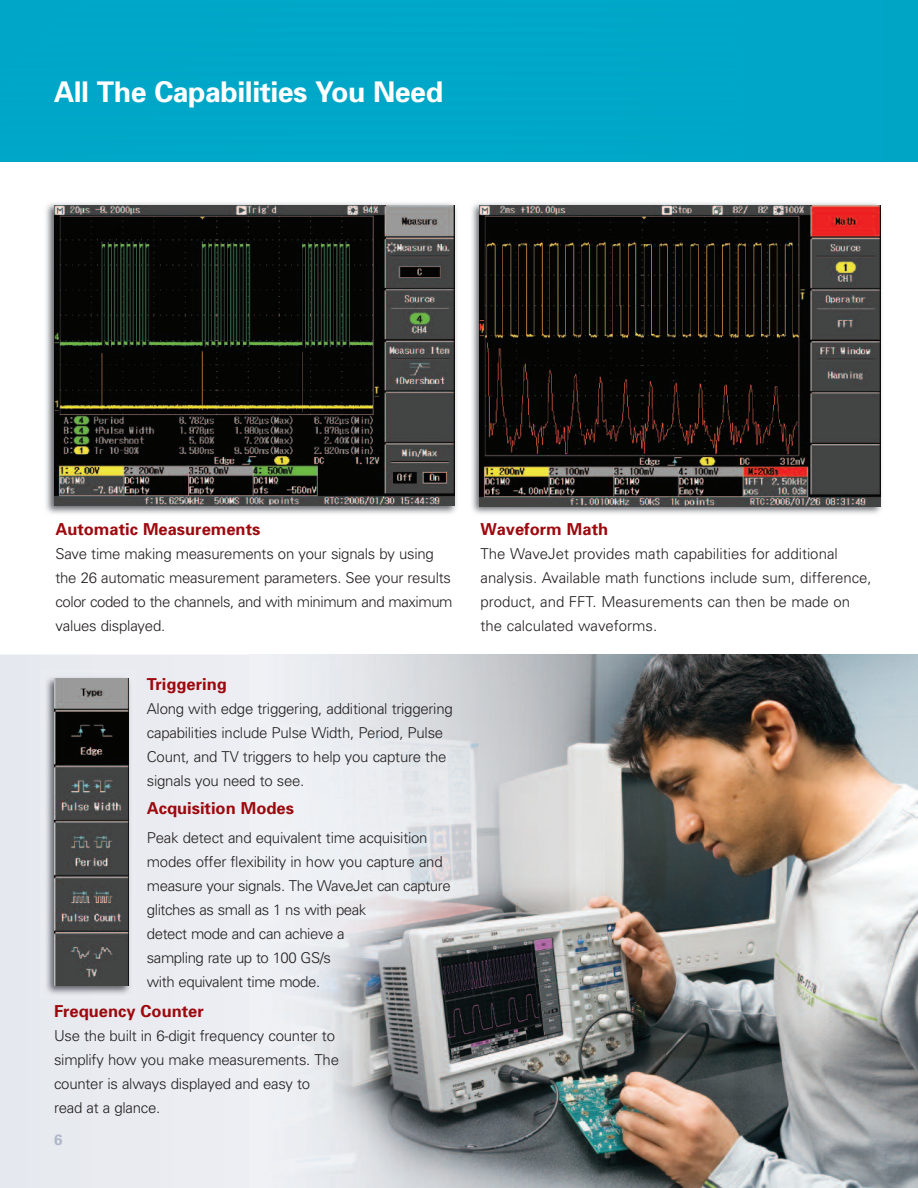
<style>
.page{position:relative;width:918px;height:1188px;background:#fff}
.page>*{position:absolute;margin:0;border:0;box-sizing:border-box;transform-origin:0 0}
.t1{font:700 28.5px "Univers";letter-spacing:-.015em;color:#fff}
.t2{font:700 16.5px "Univers";color:#9d090e}
.t3{font:300 15px/24px "Univers";letter-spacing:-.015em;color:#231f20}
.t4{font:700 15px "Univers";color:#b0b5c7}
</style>
<div class="page">
<div style="left:0;top:0;width:918px;height:162px;background:#00a5c6"></div>
<img style="left:249px;top:655px;width:669px;height:533px">
<img style="left:46px;top:203px;width:411px;height:311px">
<img style="left:54px;top:205px;width:401px;height:301px">
<img style="left:472px;top:203px;width:410px;height:311px">
<img style="left:480px;top:206px;width:400px;height:300px">
<img style="left:40px;top:670px;width:96px;height:329px">
<img style="left:54px;top:678px;width:75px;height:307px">
<h1 class="t1" style="left:54px;top:81px;width:391px">All The Capabilities You Need</h1>
<p class="t2" style="left:56px;top:523px;width:206px">Automatic Measurements</p>
<p class="t3" style="left:56px;top:543px;width:399px">Save time making measurements on your signals by using the 26 automatic measurement parameters. See your results color coded to the channels, and with minimum and maximum values displayed.</p>
<p class="t2" style="left:147px;top:678px;width:82px">Triggering</p>
<p class="t3" style="left:147px;top:698px;width:307px">Along with edge triggering, additional triggering capabilities include Pulse Width, Period, Pulse Count, and TV triggers to help you capture the signals you need to see.</p>
<p class="t2" style="left:147px;top:803px;width:149px">Acquisition Modes</p>
<p class="t3" style="left:147px;top:827px;width:305px">Peak detect and equivalent time acquisition modes offer flexibility in how you capture and measure your signals. The WaveJet can capture glitches as small as 1 ns with peak<br>detect mode and can achieve a<br>sampling rate up to 100 GS/s<br>with equivalent time mode.</p>
<p class="t2" style="left:54px;top:1005px;width:151px">Frequency Counter</p>
<p class="t3" style="left:54px;top:1025px;width:287px">Use the built in 6-digit frequency counter to simplify how you make measurements. The counter is always displayed and easy to read at a glance.</p>
<p class="t4" style="left:54px;top:1134px;width:10px">6</p>
<p class="t2" style="left:481px;top:523px;width:129px">Waveform Math</p>
<p class="t3" style="left:481px;top:543px;width:393px">The WaveJet provides math capabilities for additional analysis. Available math functions include sum, difference, product, and FFT. Measurements can then be made on the calculated waveforms.</p>
</div>
